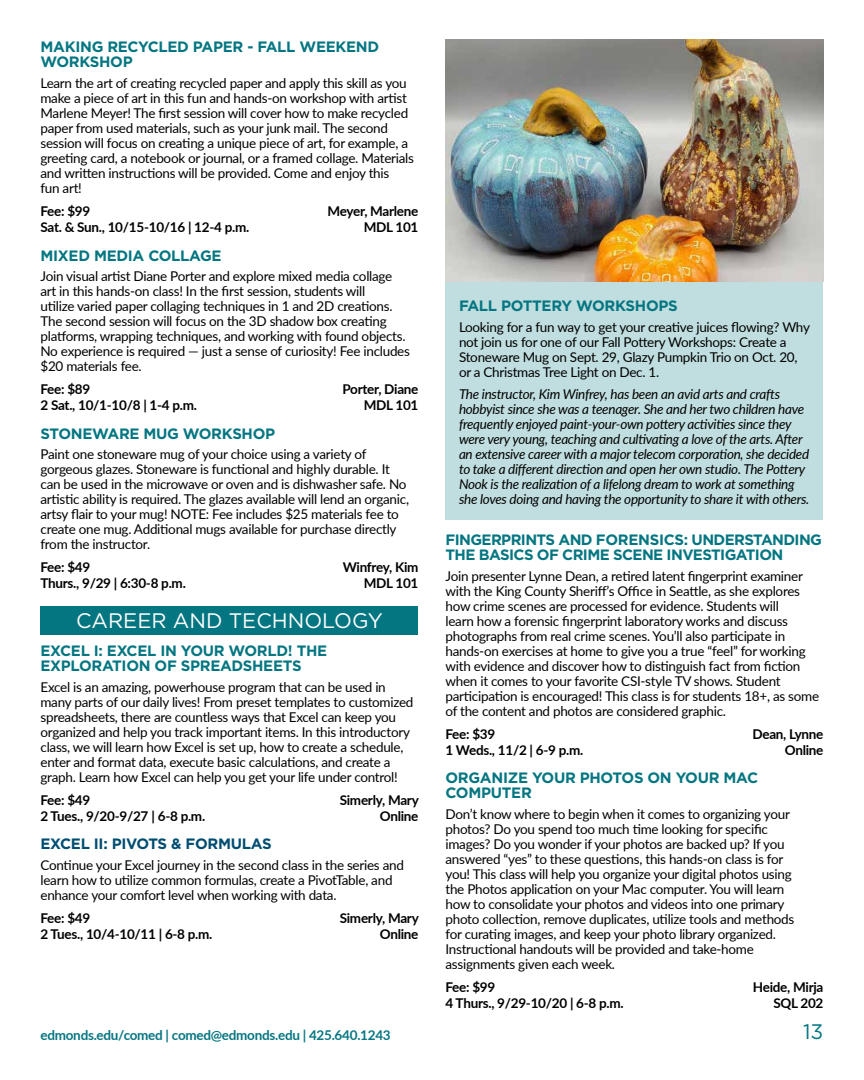
<style>
.page{position:relative;width:864px;height:1080px;background:#fff}
.page>*{position:absolute;margin:0;border:0;box-sizing:border-box;transform-origin:0 0}
.t1{font:21px "Gotham";color:#fff}
.t2{font:21px "Gotham";color:#047681}
.t3{font:700 15px/15px "Gotham";letter-spacing:-.02em;color:#047681}
.t4{font:700 15px/15px "Gotham";letter-spacing:-.04em;color:#047681}
.t5{font:700 15px "Gotham";letter-spacing:-.02em;color:#004d72}
.t6{font:13.5px/15px "Lato";letter-spacing:-.02em;color:#000}
.t7{font:italic 13.5px/15px "Lato";letter-spacing:-.02em;color:#000}
.t8{font:700 13.5px "Lato";letter-spacing:-.02em;color:#000}
.t9{font:700 13.5px "Lato";letter-spacing:-.02em;color:#047681}
</style>
<div class="page">
<div style="left:40px;top:606px;width:378px;height:29px;background:#047681"></div>
<div style="left:446px;top:127px;width:378px;height:393px;background:#c0dddf"></div>
<img style="left:446px;top:39px;width:378px;height:243px">
<p class="t3" style="left:40px;top:40px;width:340px">MAKING RECYCLED PAPER - FALL WEEKEND<br>WORKSHOP</p>
<p class="t6" style="left:40px;top:75px;width:375px">Learn the art of creating recycled paper and apply this skill as you make a piece of art in this fun and hands-on workshop with artist Marlene Meyer! The first session will cover how to make recycled paper from used materials, such as your junk mail. The second session will focus on creating a unique piece of art, for example, a greeting card, a notebook or journal, or a framed collage. Materials and written instructions will be provided. Come and enjoy this<br>fun art!</p>
<p class="t8" style="left:40px;top:201px;width:51px">Fee: $99</p>
<p class="t8" style="left:328px;top:201px;width:92px">Meyer, Marlene</p>
<p class="t8" style="left:40px;top:217px;width:210px">Sat. &amp; Sun., 10/15-10/16 | 12-4 p.m.</p>
<p class="t8" style="left:364px;top:217px;width:56px">MDL 101</p>
<p class="t3" style="left:40px;top:248px;width:183px">MIXED MEDIA COLLAGE</p>
<p class="t6" style="left:40px;top:268px;width:371px">Join visual artist Diane Porter and explore mixed media collage art in this hands-on class! In the first session, students will<br>utilize varied paper collaging techniques in 1 and 2D creations.<br>The second session will focus on the 3D shadow box creating platforms, wrapping techniques, and working with found objects.<br>No experience is required — just a sense of curiosity! Fee includes $20 materials fee.</p>
<p class="t8" style="left:40px;top:379px;width:51px">Fee: $89</p>
<p class="t8" style="left:343px;top:379px;width:77px">Porter, Diane</p>
<p class="t8" style="left:40px;top:395px;width:158px">2 Sat., 10/1-10/8 | 1-4 p.m.</p>
<p class="t8" style="left:364px;top:395px;width:56px">MDL 101</p>
<p class="t3" style="left:40px;top:426px;width:236px">STONEWARE MUG WORKSHOP</p>
<p class="t6" style="left:40px;top:446px;width:370px">Paint one stoneware mug of your choice using a variety of gorgeous glazes. Stoneware is functional and highly durable. It can be used in the microwave or oven and is dishwasher safe. No artistic ability is required. The glazes available will lend an organic, artsy flair to your mug! NOTE: Fee includes $25 materials fee to create one mug. Additional mugs available for purchase directly from the instructor.</p>
<p class="t8" style="left:40px;top:557px;width:51px">Fee: $49</p>
<p class="t8" style="left:343px;top:557px;width:77px">Winfrey, Kim</p>
<p class="t8" style="left:40px;top:573px;width:147px">Thurs., 9/29 | 6:30-8 p.m.</p>
<p class="t8" style="left:364px;top:573px;width:56px">MDL 101</p>
<h1 class="t1" style="left:76px;top:607px;width:308px">CAREER AND TECHNOLOGY</h1>
<p class="t3" style="left:40px;top:643px;width:288px">EXCEL I: EXCEL IN YOUR WORLD! THE<br>EXPLORATION OF SPREADSHEETS</p>
<p class="t6" style="left:40px;top:679px;width:375px">Excel is an amazing, powerhouse program that can be used in many parts of our daily lives! From preset templates to customized spreadsheets, there are countless ways that Excel can keep you organized and help you track important items. In this introductory class, we will learn how Excel is set up, how to create a schedule, enter and format data, execute basic calculations, and create a graph. Learn how Excel can help you get your life under control!</p>
<p class="t8" style="left:40px;top:790px;width:51px">Fee: $49</p>
<p class="t8" style="left:340px;top:790px;width:81px">Simerly, Mary</p>
<p class="t8" style="left:40px;top:806px;width:166px">2 Tues., 9/20-9/27 | 6-8 p.m.</p>
<p class="t8" style="left:380px;top:806px;width:40px">Online</p>
<p class="t5" style="left:40px;top:834px;width:233px">EXCEL II: PIVOTS &amp; FORMULAS</p>
<p class="t6" style="left:40px;top:857px;width:365px">Continue your Excel journey in the second class in the series and learn how to utilize common formulas, create a PivotTable, and enhance your comfort level when working with data.</p>
<p class="t8" style="left:40px;top:908px;width:51px">Fee: $49</p>
<p class="t8" style="left:340px;top:908px;width:81px">Simerly, Mary</p>
<p class="t8" style="left:40px;top:924px;width:173px">2 Tues., 10/4-10/11 | 6-8 p.m.</p>
<p class="t8" style="left:380px;top:924px;width:40px">Online</p>
<p class="t3" style="left:459px;top:298px;width:220px">FALL POTTERY WORKSHOPS</p>
<p class="t6" style="left:459px;top:319px;width:353px">Looking for a fun way to get your creative juices flowing? Why not join us for one of our Fall Pottery Workshops: Create a Stoneware Mug on Sept. 29, Glazy Pumpkin Trio on Oct. 20, or a Christmas Tree Light on Dec. 1.</p>
<p class="t7" style="left:459px;top:386px;width:352px">The instructor, Kim Winfrey, has been an avid arts and crafts hobbyist since she was a teenager. She and her two children have frequently enjoyed paint-your-own pottery activities since they were very young, teaching and cultivating a love of the arts. After an extensive career with a major telecom corporation, she decided to take a different direction and open her own studio. The Pottery Nook is the realization of a lifelong dream to work at something she loves doing and having the opportunity to share it with others.</p>
<p class="t4" style="left:446px;top:532px;width:378px">FINGERPRINTS AND FORENSICS: UNDERSTANDING<br>THE BASICS OF CRIME SCENE INVESTIGATION</p>
<p class="t6" style="left:446px;top:568px;width:375px">Join presenter Lynne Dean, a retired latent fingerprint examiner with the King County Sheriff’s Office in Seattle, as she explores how crime scenes are processed for evidence. Students will<br>learn how a forensic fingerprint laboratory works and discuss photographs from real crime scenes. You’ll also participate in hands-on exercises at home to give you a true “feel” for working with evidence and discover how to distinguish fact from fiction when it comes to your favorite CSI-style TV shows. Student participation is encouraged! This class is for students 18+, as some of the content and photos are considered graphic.</p>
<p class="t8" style="left:446px;top:724px;width:51px">Fee: $39</p>
<p class="t8" style="left:753px;top:724px;width:72px">Dean, Lynne</p>
<p class="t8" style="left:446px;top:740px;width:139px">1 Weds., 11/2 | 6-9 p.m.</p>
<p class="t8" style="left:785px;top:740px;width:40px">Online</p>
<p class="t3" style="left:446px;top:770px;width:314px">ORGANIZE YOUR PHOTOS ON YOUR MAC<br>COMPUTER</p>
<p class="t6" style="left:446px;top:806px;width:350px">Don’t know where to begin when it comes to organizing your photos? Do you spend too much time looking for specific images? Do you wonder if your photos are backed up? If you answered “yes” to these questions, this hands-on class is for you! This class will help you organize your digital photos using the Photos application on your Mac computer. You will learn how to consolidate your photos and videos into one primary photo collection, remove duplicates, utilize tools and methods for curating images, and keep your photo library organized.<br>Instructional handouts will be provided and take-home assignments given each week.</p>
<p class="t8" style="left:446px;top:977px;width:51px">Fee: $99</p>
<p class="t8" style="left:753px;top:977px;width:72px">Heide, Mirja</p>
<p class="t8" style="left:446px;top:993px;width:180px">4 Thurs., 9/29-10/20 | 6-8 p.m.</p>
<p class="t8" style="left:773px;top:993px;width:52px">SQL 202</p>
<p class="t9" style="left:40px;top:1025px;width:352px">edmonds.edu/comed | comed@edmonds.edu | 425.640.1243</p>
<h1 class="t2" style="left:803px;top:1018px;width:22px">13</h1>
</div>
